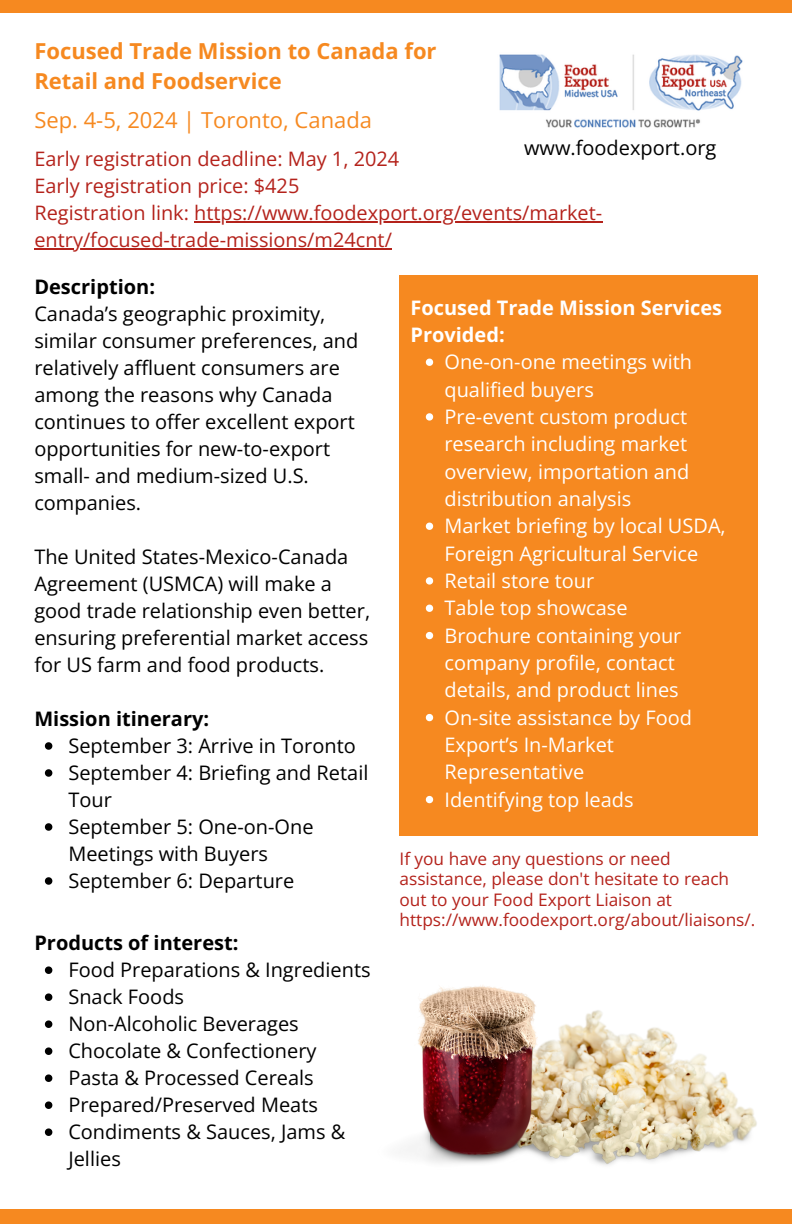
<style>
.page{position:relative;width:792px;height:1224px;background:#fff}
.page>*{position:absolute;margin:0;border:0;box-sizing:border-box;transform-origin:0 0}
.t1{font:700 22px/30px "Open Sans";color:#f68920}
.t2{font:22px "Open Sans";color:#f68920}
.t3{font:20px/27px "Open Sans";color:#000}
.t4{font:20px/27.4px "Open Sans";color:#fff}
.t5{font:20px/27px "Open Sans";color:#b4221b}
.t6{font:700 20px "Open Sans";color:#000}
.t7{font:700 20px/27.4px "Open Sans";color:#fff}
.t8{font:17.2px/20.2px "Open Sans";color:#b4221b}
.s1{font-weight:700}
</style>
<div class="page">
<div style="left:400px;top:275px;width:358px;height:561px;background:#f68920"></div>
<img style="left:499px;top:54px;width:244px;height:74px">
<div style="left:0;top:0;width:792px;height:12px;background:#f68920"></div>
<div style="left:0;top:1209px;width:792px;height:15px;background:#f68920"></div>
<img style="left:539px;top:1010px;width:218px;height:155px">
<hr style="left:194px;top:221px;width:408px;height:2px;background:#b4221b">
<hr style="left:34px;top:248px;width:358px;height:2px;background:#b4221b">
<svg style="left:45px;top:742px;width:7px;height:8px"></svg>
<svg style="left:45px;top:769px;width:7px;height:8px"></svg>
<svg style="left:45px;top:823px;width:7px;height:8px"></svg>
<svg style="left:45px;top:877px;width:7px;height:8px"></svg>
<svg style="left:426px;top:359px;width:7px;height:7px"></svg>
<svg style="left:426px;top:413px;width:7px;height:8px"></svg>
<svg style="left:426px;top:523px;width:7px;height:7px"></svg>
<svg style="left:426px;top:577px;width:7px;height:8px"></svg>
<svg style="left:426px;top:605px;width:7px;height:7px"></svg>
<svg style="left:426px;top:632px;width:7px;height:7px"></svg>
<svg style="left:426px;top:714px;width:7px;height:7px"></svg>
<svg style="left:426px;top:796px;width:7px;height:7px"></svg>
<svg style="left:45px;top:966px;width:7px;height:8px"></svg>
<svg style="left:45px;top:993px;width:7px;height:8px"></svg>
<svg style="left:45px;top:1020px;width:7px;height:8px"></svg>
<svg style="left:45px;top:1047px;width:7px;height:8px"></svg>
<svg style="left:45px;top:1074px;width:7px;height:8px"></svg>
<svg style="left:45px;top:1101px;width:7px;height:8px"></svg>
<svg style="left:45px;top:1128px;width:7px;height:8px"></svg>
<img style="left:406px;top:985px;width:133px;height:178px">
<p class="t1" style="left:34px;top:36px;width:404px">Focused Trade Mission to Canada for<br>Retail and Foodservice</p>
<h2 class="t2" style="left:34px;top:105px;width:339px">Sep. 4-5, 2024 | Toronto, Canada</h2>
<h2 class="t5" style="left:34px;top:144px;width:569px">Early registration deadline: May 1, 2024<br>Early registration price: $425<br>Registration link: https://www.foodexport.org/events/market-</h2>
<h2 class="t5" style="left:34px;top:225px;width:359px">entry/focused-trade-missions/m24cnt/</h2>
<h1 class="t3" style="left:34px;top:272px;width:325px"><span class="s1">Description:<br></span>Canada’s geographic proximity, similar consumer preferences, and relatively affluent consumers are among the reasons why Canada continues to offer excellent export opportunities for new-to-export small- and medium-sized U.S. companies.</h1>
<p class="t3" style="left:34px;top:542px;width:337px">The United States-Mexico-Canada Agreement (USMCA) will make a good trade relationship even better, ensuring preferential market access for US farm and food products.</p>
<p class="t6" style="left:34px;top:704px;width:176px">Mission itinerary:</p>
<p class="t3" style="left:68px;top:731px;width:289px">September 3: Arrive in Toronto</p>
<p class="t3" style="left:68px;top:758px;width:302px">September 4: Briefing and Retail<br>Tour</p>
<h1 class="t3" style="left:68px;top:812px;width:247px">September 5: One-on-One<br>Meetings with Buyers</h1>
<p class="t3" style="left:68px;top:866px;width:227px">September 6: Departure</p>
<p class="t3" style="left:524px;top:134px;width:194px">www.foodexport.org</p>
<p class="t7" style="left:410px;top:293px;width:313px">Focused Trade Mission Services<br>Provided:</p>
<p class="t4" style="left:444px;top:348px;width:249px">One-on-one meetings with qualified buyers</p>
<p class="t4" style="left:444px;top:402px;width:246px;text-align:justify">Pre-event custom product research including market overview, importation and distribution analysis</p>
<p class="t4" style="left:444px;top:512px;width:283px">Market briefing by local USDA,<br>Foreign Agricultural Service</p>
<p class="t4" style="left:444px;top:566px;width:151px">Retail store tour</p>
<p class="t4" style="left:444px;top:594px;width:185px">Table top showcase</p>
<p class="t4" style="left:444px;top:621px;width:238px">Brochure containing your company profile, contact details, and product lines</p>
<p class="t4" style="left:444px;top:703px;width:249px">On-site assistance by Food<br>Export’s In-Market<br>Representative</p>
<p class="t4" style="left:444px;top:785px;width:191px">Identifying top leads</p>
<p class="t8" style="left:400px;top:848px;width:357px">If you have any questions or need assistance, please don't hesitate to reach out to your Food Export Liaison at https://www.foodexport.org/about/liaisons/.</p>
<h1 class="t6" style="left:34px;top:929px;width:206px">Products of interest:</h1>
<p class="t3" style="left:68px;top:956px;width:304px">Food Preparations &amp; Ingredients</p>
<p class="t3" style="left:68px;top:983px;width:117px">Snack Foods</p>
<p class="t3" style="left:68px;top:1010px;width:232px">Non-Alcoholic Beverages</p>
<p class="t3" style="left:68px;top:1037px;width:250px">Chocolate &amp; Confectionery</p>
<p class="t3" style="left:68px;top:1064px;width:247px">Pasta &amp; Processed Cereals</p>
<p class="t3" style="left:68px;top:1091px;width:251px">Prepared/Preserved Meats</p>
<p class="t3" style="left:68px;top:1118px;width:279px">Condiments &amp; Sauces, Jams &amp;<br>Jellies</p>
</div>
